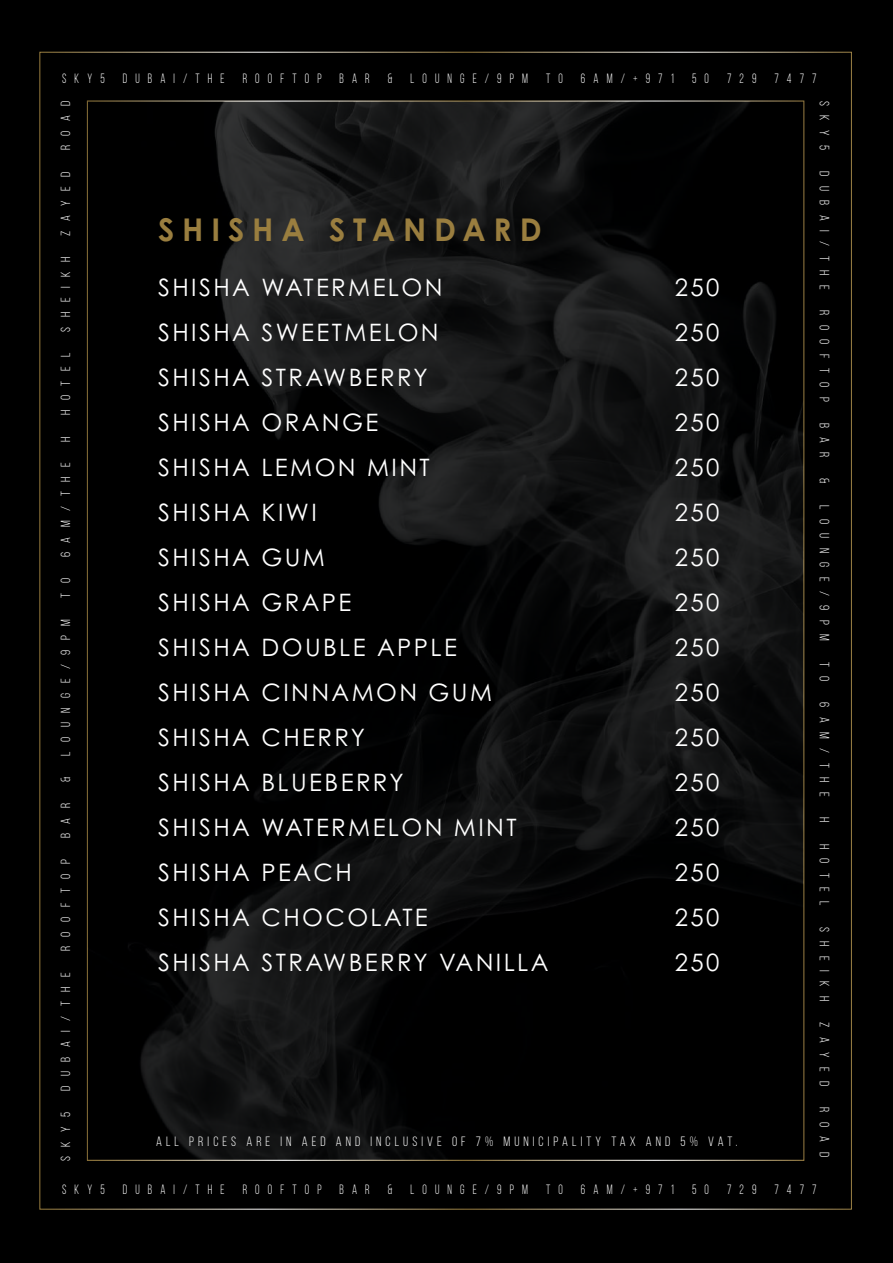
<style>
.page{position:relative;width:893px;height:1263px;background:#000}
.page>*{position:absolute;margin:0;border:0;box-sizing:border-box;transform-origin:0 0}
.t1{font:700 31.35px "Century Gothic Pro";letter-spacing:.25em;color:#9a7e3f}
.t2{font:24px/45px "Century Gothic Pro";letter-spacing:.1em;color:#fff;text-align:justify}
.t3{font:13.5px "Bebas Neue";letter-spacing:.7em;color:#fff;scale:.86 1}
.t4{font:13.5px "Bebas Neue";letter-spacing:.7em;color:#fff}
.t5{font:13.5px "Bebas Neue";letter-spacing:.3em;color:#fff}
.t6{font:13.2px "Bebas Neue";letter-spacing:.715em;color:#fff}
</style>
<div class="page">
<img style="left:87px;top:101px;width:717px;height:1059px">
<p class="t3" style="left:62px;top:71px;width:51px">SKY5</p>
<p class="t3" style="left:123px;top:71px;width:120px">DUBAI/THE</p>
<p class="t3" style="left:243px;top:71px;width:93px">ROOFTOP</p>
<p class="t3" style="left:340px;top:71px;width:37px">BAR</p>
<p class="t3" style="left:388px;top:71px;width:7px">&amp;</p>
<p class="t3" style="left:410px;top:71px;width:138px">LOUNGE/9PM</p>
<p class="t3" style="left:546px;top:71px;width:21px">T O</p>
<p class="t3" style="left:581px;top:71px;width:110px">6AM/+971</p>
<p class="t3" style="left:692px;top:71px;width:21px">5 0</p>
<p class="t3" style="left:727px;top:71px;width:36px">729</p>
<p class="t3" style="left:774px;top:71px;width:51px">7477</p>
<p class="t6" style="left:59px;top:150px;width:51px;rotate:-90deg">ROAD</p>
<p class="t6" style="left:59px;top:236px;width:66px;rotate:-90deg">ZAYED</p>
<p class="t6" style="left:59px;top:332px;width:76px;rotate:-90deg">SHEIKH</p>
<p class="t6" style="left:59px;top:415px;width:64px;rotate:-90deg">HOTEL</p>
<p class="t6" style="left:59px;top:441px;width:7px;rotate:-90deg">H</p>
<p class="t6" style="left:59px;top:557px;width:96px;rotate:-90deg">6AM/THE</p>
<p class="t6" style="left:59px;top:598px;width:21px;rotate:-90deg">T O</p>
<p class="t6" style="left:59px;top:756px;width:138px;rotate:-90deg">LOUNGE/9PM</p>
<p class="t6" style="left:59px;top:782px;width:7px;rotate:-90deg">&amp;</p>
<p class="t6" style="left:59px;top:838px;width:37px;rotate:-90deg">BAR</p>
<p class="t6" style="left:59px;top:951px;width:93px;rotate:-90deg">ROOFTOP</p>
<p class="t6" style="left:59px;top:1091px;width:120px;rotate:-90deg">DUBAI/THE</p>
<p class="t6" style="left:59px;top:1161px;width:51px;rotate:-90deg">SKY5</p>
<h1 class="t1" style="left:158px;top:210px;width:385px">SHISHA STANDARD</h1>
<p class="t2" style="left:158px;top:264px;width:392px;text-align:left">SHISHA WATERMELON<br>SHISHA SWEETMELON<br>SHISHA STRAWBERRY<br>SHISHA ORANGE<br>SHISHA LEMON MINT<br>SHISHA KIWI<br>SHISHA GUM<br>SHISHA GRAPE<br>SHISHA DOUBLE APPLE<br>SHISHA CINNAMON GUM<br>SHISHA CHERRY<br>SHISHA BLUEBERRY<br>SHISHA WATERMELON MINT<br>SHISHA PEACH<br>SHISHA CHOCOLATE<br>SHISHA STRAWBERRY VANILLA</p>
<p class="t2" style="left:675px;top:264px;width:46px">250<br>250<br>250<br>250<br>250<br>250<br>250<br>250<br>250<br>250<br>250<br>250<br>250<br>250<br>250<br>250</p>
<p class="t5" style="left:156px;top:1134px;width:583px">ALL PRICES ARE IN AED AND INCLUSIVE OF 7% MUNICIPALITY TAX AND 5% VAT.</p>
<p class="t4" style="left:832px;top:101px;width:51px;rotate:90deg">SKY5</p>
<p class="t4" style="left:832px;top:171px;width:120px;rotate:90deg">DUBAI/THE</p>
<p class="t4" style="left:832px;top:310px;width:93px;rotate:90deg">ROOFTOP</p>
<p class="t4" style="left:832px;top:423px;width:36px;rotate:90deg">BAR</p>
<p class="t4" style="left:832px;top:478px;width:7px;rotate:90deg">&amp;</p>
<p class="t4" style="left:832px;top:505px;width:138px;rotate:90deg">LOUNGE/9PM</p>
<p class="t4" style="left:832px;top:662px;width:21px;rotate:90deg">T O</p>
<p class="t4" style="left:832px;top:702px;width:96px;rotate:90deg">6AM/THE</p>
<p class="t4" style="left:832px;top:817px;width:7px;rotate:90deg">H</p>
<p class="t4" style="left:832px;top:844px;width:64px;rotate:90deg">HOTEL</p>
<p class="t4" style="left:832px;top:927px;width:76px;rotate:90deg">SHEIKH</p>
<p class="t4" style="left:832px;top:1022px;width:66px;rotate:90deg">ZAYED</p>
<p class="t4" style="left:832px;top:1107px;width:51px;rotate:90deg">ROAD</p>
<p class="t3" style="left:62px;top:1182px;width:51px">SKY5</p>
<p class="t3" style="left:123px;top:1182px;width:120px">DUBAI/THE</p>
<p class="t3" style="left:243px;top:1182px;width:93px">ROOFTOP</p>
<p class="t3" style="left:340px;top:1182px;width:37px">BAR</p>
<p class="t3" style="left:388px;top:1182px;width:7px">&amp;</p>
<p class="t3" style="left:410px;top:1182px;width:138px">LOUNGE/9PM</p>
<p class="t3" style="left:546px;top:1182px;width:21px">T O</p>
<p class="t3" style="left:581px;top:1182px;width:110px">6AM/+971</p>
<p class="t3" style="left:692px;top:1182px;width:21px">5 0</p>
<p class="t3" style="left:727px;top:1182px;width:36px">729</p>
<p class="t3" style="left:774px;top:1182px;width:51px">7477</p>
</div>
